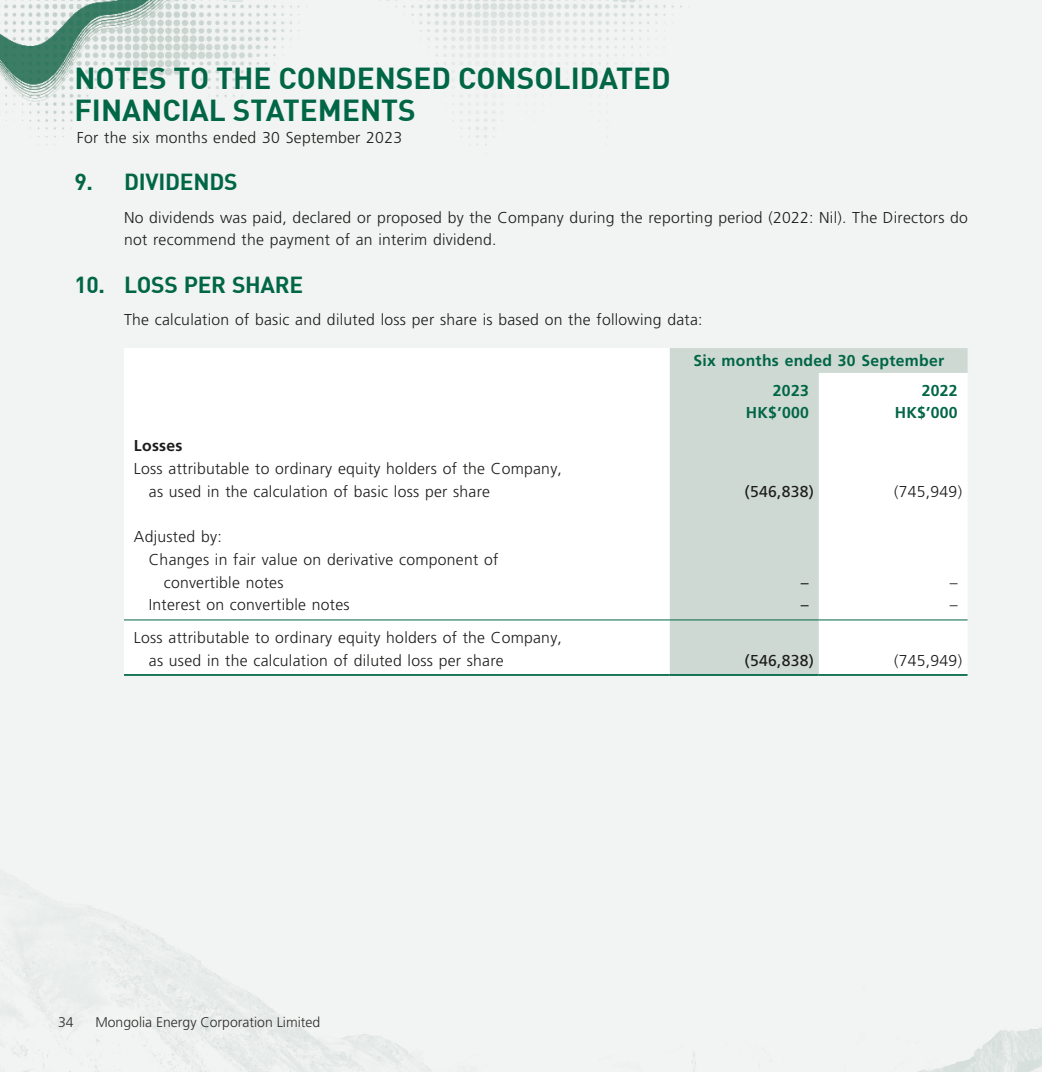
<style>
.page{position:relative;width:1042px;height:1072px;background:#fff}
.page>*{position:absolute;margin:0;border:0;box-sizing:border-box;transform-origin:0 0}
.t1{font:700 29.75px/31.5px "DIN";color:#006646}
.t2{font:700 22.75px "DIN";letter-spacing:-.01em;color:#006646}
.t3{font:300 15.75px/22.8px "Frutiger LT Std";letter-spacing:.015em;color:#1c1c1b}
.t4{font:700 15.75px/29.8px "Frutiger LT Std";letter-spacing:.015em;color:#006646}
.t5{font:15.75px "Frutiger LT Std";letter-spacing:.015em;color:#1c1c1b}
.t6{font:700 15.75px "Frutiger LT Std";letter-spacing:.015em;color:#1c1c1b}
.t7{font:300 14px "Frutiger LT Std";color:#2d2c2b}
</style>
<div class="page">
<div style="left:0;top:0;width:1042px;height:1071px;background:#f1f4f2"></div>
<svg style="left:124px;top:348px;width:546px;height:326px"></svg>
<svg style="left:670px;top:348px;width:297px;height:326px;fill:#cfd9d4"></svg>
<hr style="left:124px;top:619px;width:546px;height:1px;background:#006646">
<hr style="left:670px;top:619px;width:149px;height:1px;background:#006646">
<hr style="left:819px;top:619px;width:148px;height:1px;background:#006646">
<hr style="left:124px;top:674px;width:546px;height:2px;background:#006646">
<hr style="left:670px;top:674px;width:149px;height:2px;background:#006646">
<hr style="left:819px;top:674px;width:148px;height:2px;background:#006646">
<h1 class="t1" style="left:74px;top:61px;width:598px">NOTES TO THE CONDENSED CONSOLIDATED<br>FINANCIAL STATEMENTS</h1>
<p class="t3" style="left:77px;top:127px;width:327px">For the six months ended 30 September 2023</p>
<h2 class="t2" style="left:74px;top:167px;width:165px">9. DIVIDENDS</h2>
<p class="t3" style="left:124px;top:206px;width:845px">No dividends was paid, declared or proposed by the Company during the reporting period (2022: Nil). The Directors do not recommend the payment of an interim dividend.</p>
<h2 class="t2" style="left:74px;top:269px;width:230px">10. LOSS PER SHARE</h2>
<p class="t3" style="left:124px;top:309px;width:580px">The calculation of basic and diluted loss per share is based on the following data:</p>
<p class="t4" style="left:773px;top:345px;width:173px;text-indent:-80px">Six months ended 30 September<br>2023</p>
<p class="t4" style="left:922px;top:375px;width:37px">2022</p>
<p class="t6" style="left:134px;top:436px;width:50px">Losses</p>
<p class="t3" style="left:149px;top:457px;width:415px;text-indent:-15px">Loss attributable to ordinary equity holders of the Company, as used in the calculation of basic loss per share</p>
<p class="t4" style="left:746px;top:398px;width:64px">HK$’000</p>
<p class="t4" style="left:895px;top:398px;width:64px">HK$’000</p>
<p class="t5" style="left:744px;top:482px;width:71px">(546,838)</p>
<p class="t3" style="left:894px;top:480px;width:69px">(745,949)</p>
<p class="t3" style="left:134px;top:525px;width:89px">Adjusted by:</p>
<p class="t3" style="left:149px;top:548px;width:351px">Changes in fair value on derivative component of</p>
<p class="t3" style="left:164px;top:571px;width:121px">convertible notes</p>
<p class="t5" style="left:801px;top:573px;width:9px">–</p>
<p class="t3" style="left:950px;top:571px;width:9px">–</p>
<p class="t3" style="left:149px;top:594px;width:202px">Interest on convertible notes</p>
<p class="t5" style="left:801px;top:595px;width:9px">–</p>
<p class="t3" style="left:950px;top:594px;width:9px">–</p>
<p class="t3" style="left:149px;top:626px;width:415px;text-indent:-15px">Loss attributable to ordinary equity holders of the Company, as used in the calculation of diluted loss per share</p>
<p class="t5" style="left:744px;top:651px;width:71px">(546,838)</p>
<p class="t3" style="left:894px;top:649px;width:69px">(745,949)</p>
<p class="t7" style="left:58px;top:1014px;width:17px">34</p>
<p class="t7" style="left:95px;top:1014px;width:226px">Mongolia Energy Corporation Limited</p>
</div>
